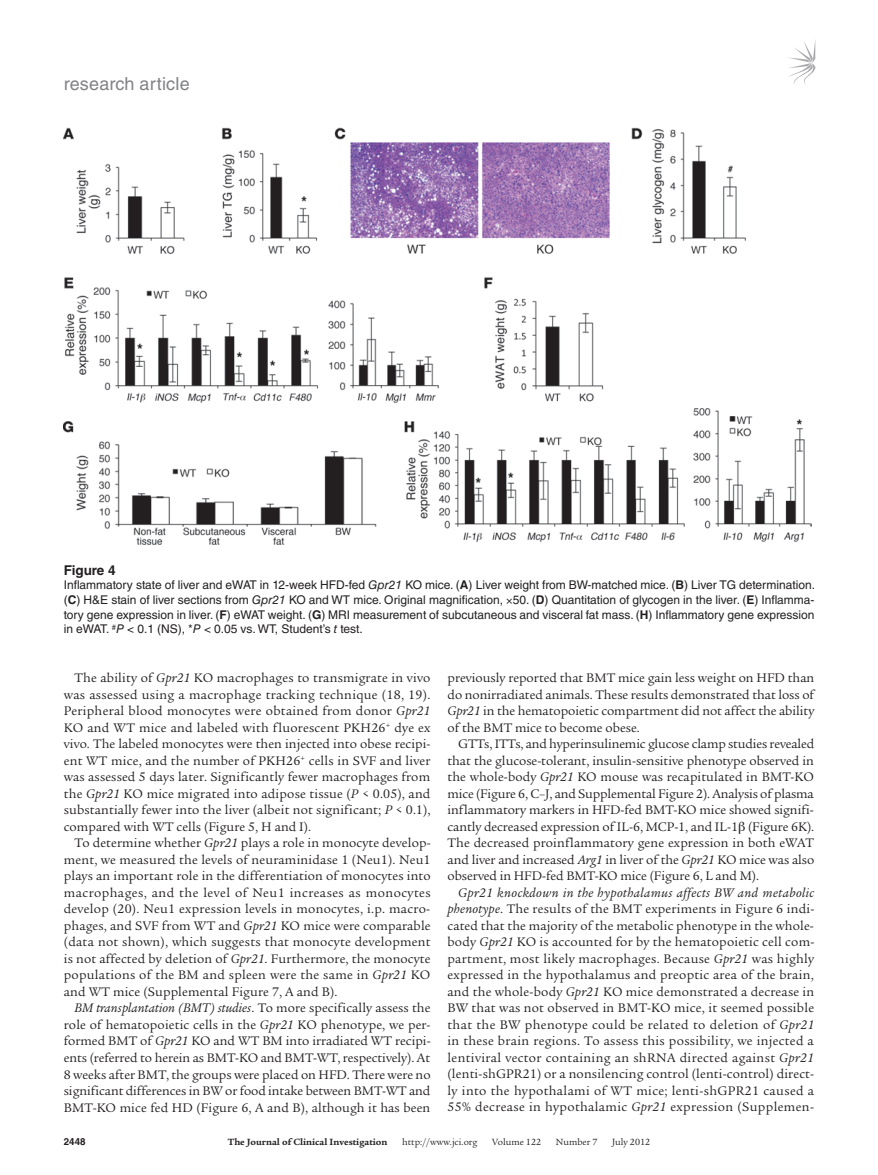
<style>
.page{position:relative;width:878px;height:1175px;background:#fff}
.page>*{position:absolute;margin:0;border:0;box-sizing:border-box;transform-origin:0 0}
.t1{font:18px "Helvetica LT Std";letter-spacing:.01em;color:#808285}
.t2{font:13.5px/16.5px "Legacy Serif Std";letter-spacing:.01em;color:#231f20;text-align:justify}
.t3{font:700 13.5px "Helvetica LT Std";color:#231f20}
.t4{font:12px/14.7px "Helvetica LT Std";color:#231f20;text-align:justify}
.t5{font:9.75px "Legacy Serif Std";color:#231f20}
.t6{font:700 9.75px "Legacy Serif Std";color:#231f20}
.t7{font:700 9.75px "Helvetica LT Std";color:#231f20}
.s1{font-style:italic}
.s2{font-weight:700}
</style>
<div class="page">
<svg style="left:789px;top:42px;width:26px;height:43px"></svg>
<img style="left:64px;top:127px;width:747px;height:417px">
<h1 class="t1" style="left:64px;top:73px;width:127px">research article</h1>
<p class="t3" style="left:64px;top:562px;width:53px">Figure 4</p>
<p class="t4" style="left:64px;top:578px;width:752px">Inflammatory state of liver and eWAT in 12-week HFD-fed <span class="s1">Gpr21</span> KO mice. (<span class="s2">A</span>) Liver weight from BW-matched mice. (<span class="s2">B</span>) Liver TG determination. (<span class="s2">C</span>) H&amp;E stain of liver sections from <span class="s1">Gpr21</span> KO and WT mice. Original magnification, 50. (<span class="s2">D</span>) Quantitation of glycogen in the liver. (<span class="s2">E</span>) Inflamma&shy;tory gene expression in liver. (<span class="s2">F</span>) eWAT weight. (<span class="s2">G</span>) MRI measurement of subcutaneous and visceral fat mass. (<span class="s2">H</span>) Inflammatory gene expression in eWAT. <sup>#</sup><span class="s1">P</span> &lt; 0.1 (NS), *<span class="s1">P</span> &lt; 0.05 vs. WT, Student’s <span class="s1">t</span> test.</p>
<p class="t2" style="left:64px;top:670px;width:368px;text-indent:11px">The ability of <span class="s1">Gpr21</span> KO macrophages to transmigrate in vivo was assessed using a macrophage tracking technique (18, 19).<br>Peripheral blood monocytes were obtained from donor <span class="s1">Gpr21<br></span>KO and WT mice and labeled with fluorescent PKH26<sup>+</sup> dye ex vivo. The labeled monocytes were then injected into obese recipi&shy;ent WT mice, and the number of PKH26<sup>+</sup> cells in SVF and liver was assessed 5 days later. Significantly fewer macrophages from the <span class="s1">Gpr21</span> KO mice migrated into adipose tissue (<span class="s1">P</span> &lt; 0.05), and substantially fewer into the liver (albeit not significant; <span class="s1">P</span> &lt; 0.1), compared with WT cells (Figure 5, H and I).</p>
<p class="t2" style="left:64px;top:835px;width:368px;text-indent:11px">To determine whether <span class="s1">Gpr21</span> plays a role in monocyte develop&shy;ment, we measured the levels of neuraminidase 1 (Neu1). Neu1 plays an important role in the differentiation of monocytes into macrophages, and the level of Neu1 increases as monocytes develop (20). Neu1 expression levels in monocytes, i.p. macro&shy;phages, and SVF from WT and <span class="s1">Gpr21</span> KO mice were comparable (data not shown), which suggests that monocyte development is not affected by deletion of <span class="s1">Gpr21</span>. Furthermore, the monocyte populations of the BM and spleen were the same in <span class="s1">Gpr21</span> KO and WT mice (Supplemental Figure 7, A and B).</p>
<p class="t2" style="left:64px;top:1000px;width:368px;text-indent:11px"><span class="s1">BM transplantation (BMT) studies</span>. To more specifically assess the role of hematopoietic cells in the <span class="s1">Gpr21</span> KO phenotype, we per&shy;formed BMT of <span class="s1">Gpr21</span> KO and WT BM into irradiated WT recipi&shy;ents (referred to herein as BMT-KO and BMT-WT, respectively). At 8 weeks after BMT, the groups were placed on HFD. There were no significant differences in BW or food intake between BMT-WT and BMT-KO mice fed HD (Figure 6, A and B), although it has been</p>
<p class="t2" style="left:447px;top:670px;width:368px">previously reported that BMT mice gain less weight on HFD than do nonirradiated animals. These results demonstrated that loss of <span class="s1">Gpr21</span> in the hematopoietic compartment did not affect the ability of the BMT mice to become obese.</p>
<p class="t2" style="left:447px;top:736px;width:368px;text-indent:11px">GTTs, ITTs, and hyperinsulinemic glucose clamp studies revealed that the glucose-tolerant, insulin-sensitive phenotype observed in the whole-body <span class="s1">Gpr21</span> KO mouse was recapitulated in BMT-KO mice (Figure 6, C–J, and Supplemental Figure 2). Analysis of plasma inflammatory markers in HFD-fed BMT-KO mice showed signifi&shy;cantly decreased expression of IL-6, MCP-1, and IL-1 (Figure 6K).<br>The decreased proinflammatory gene expression in both eWAT and liver and increased <span class="s1">Arg1</span> in liver of the <span class="s1">Gpr21</span> KO mice was also observed in HFD-fed BMT-KO mice (Figure 6, L and M).</p>
<p class="t2" style="left:447px;top:884px;width:368px;text-indent:11px"><span class="s1">Gpr21 knockdown in the hypothalamus affects BW and metabolic phenotype</span>. The results of the BMT experiments in Figure 6 indi&shy;cated that the majority of the metabolic phenotype in the whole&shy;body <span class="s1">Gpr21</span> KO is accounted for by the hematopoietic cell com&shy;partment, most likely macrophages. Because <span class="s1">Gpr21</span> was highly expressed in the hypothalamus and preoptic area of the brain, and the whole-body <span class="s1">Gpr21</span> KO mice demonstrated a decrease in BW that was not observed in BMT-KO mice, it seemed possible that the BW phenotype could be related to deletion of <span class="s1">Gpr21 </span>in these brain regions. To assess this possibility, we injected a lentiviral vector containing an shRNA directed against <span class="s1">Gpr21 </span>(lenti-shGPR21) or a nonsilencing control (lenti-control) direct&shy;ly into the hypothalami of WT mice; lenti-shGPR21 caused a 55% decrease in hypothalamic <span class="s1">Gpr21</span> expression (Supplemen-</p>
<p class="t7" style="left:64px;top:1135px;width:23px">2448</p>
<p class="t6" style="left:228px;top:1135px;width:161px">The Journal of Clinical Investigation</p>
<p class="t5" style="left:402px;top:1136px;width:77px">http://www.jci.org</p>
<p class="t5" style="left:492px;top:1136px;width:50px">Volume 122</p>
<p class="t5" style="left:556px;top:1136px;width:43px">Number 7</p>
<p class="t5" style="left:612px;top:1136px;width:40px">July 2012</p>
</div>
